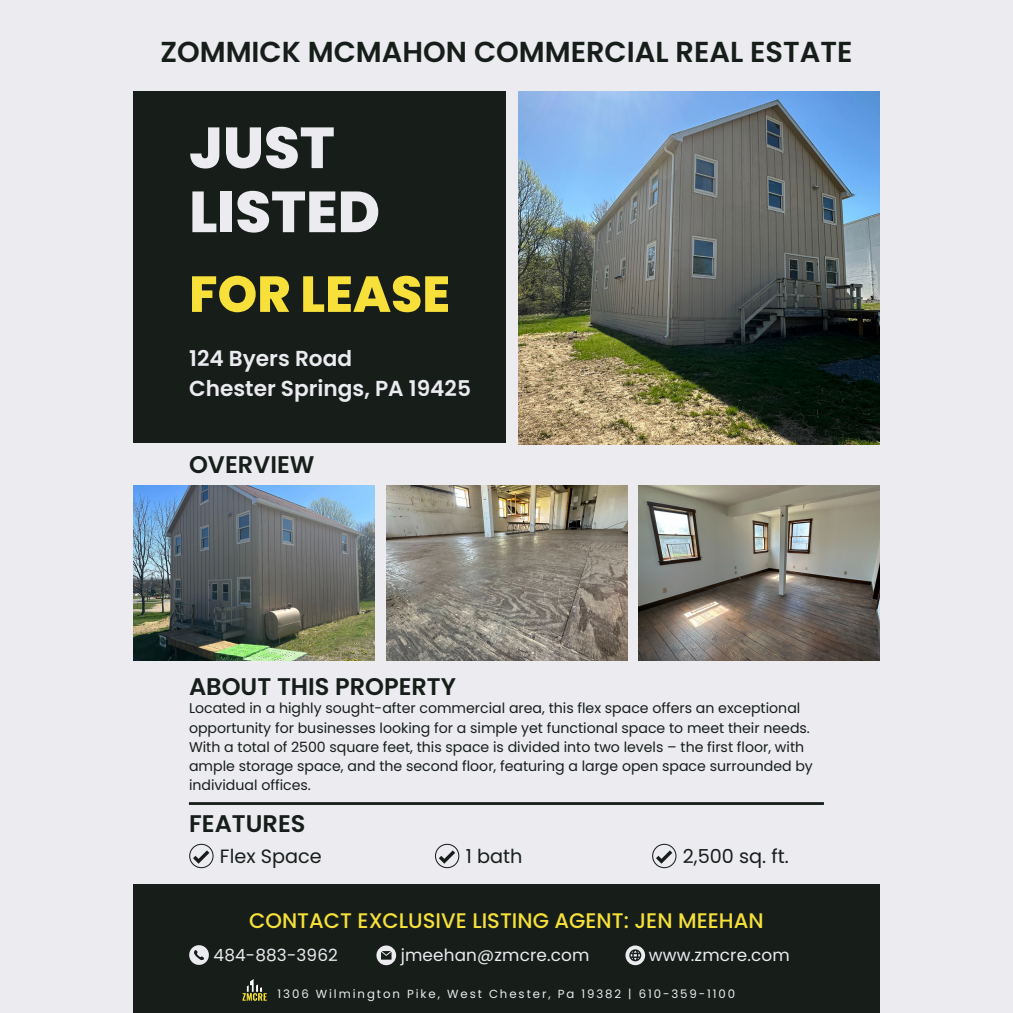
<style>
.page{position:relative;width:1013px;height:1013px;background:#fff}
.page>*{position:absolute;margin:0;border:0;box-sizing:border-box;transform-origin:0 0}
.t1{font:800 57.75px/64px "Poppins";color:#ebebf0}
.t2{font:800 50.5px "Poppins";color:#f6e039}
.t3{font:600 28.88px "Poppins";color:#171e1a}
.t4{font:600 24px "Poppins";color:#171e1a}
.t5{font:600 21.62px/29.8px "Poppins";color:#ebebf0}
.t6{font:500 21.12px "Poppins";color:#f6e039}
.t7{font:19.25px "Poppins";color:#171e1a}
.t8{font:16.88px "Poppins";letter-spacing:.01em;color:#ebebf0}
.t9{font:14.12px/19.1px "Poppins";color:#171e1a}
.t10{font:11.75px "Poppins";letter-spacing:.165em;color:#ebebf0}
</style>
<div class="page">
<div style="left:0;top:0;width:1012px;height:1012px;background:#ebebf0"></div>
<img style="left:518px;top:92px;width:361px;height:352px">
<img style="left:133px;top:485px;width:241px;height:175px">
<img style="left:386px;top:485px;width:241px;height:175px">
<img style="left:638px;top:485px;width:241px;height:175px">
<div style="left:133px;top:92px;width:372px;height:351px;background:#171e1a"></div>
<hr style="left:189px;top:802px;width:635px;height:3px;background:#171e1a">
<svg style="left:189px;top:843px;width:24px;height:25px"></svg>
<svg style="left:435px;top:843px;width:24px;height:25px"></svg>
<svg style="left:652px;top:843px;width:24px;height:25px"></svg>
<div style="left:133px;top:884px;width:746px;height:128px;background:#171e1a"></div>
<svg style="left:376px;top:945px;width:20px;height:20px"></svg>
<svg style="left:189px;top:945px;width:20px;height:19px"></svg>
<svg style="left:625px;top:945px;width:20px;height:20px"></svg>
<img style="left:242px;top:979px;width:25px;height:22px">
<h3 class="t3" style="left:160px;top:32px;width:693px">ZOMMICK MCMAHON COMMERCIAL REAL ESTATE</h3>
<h1 class="t1" style="left:189px;top:116px;width:192px">JUST<br>LISTED</h1>
<h2 class="t2" style="left:189px;top:259px;width:262px">FOR LEASE</h2>
<h3 class="t5" style="left:189px;top:344px;width:283px">124 Byers Road<br>Chester Springs, PA 19425</h3>
<h3 class="t4" style="left:189px;top:447px;width:127px">OVERVIEW</h3>
<h3 class="t4" style="left:189px;top:669px;width:268px">ABOUT THIS PROPERTY</h3>
<p class="t9" style="left:189px;top:699px;width:625px">Located in a highly sought-after commercial area, this flex space offers an exceptional opportunity for businesses looking for a simple yet functional space to meet their needs.<br>With a total of 2500 square feet, this space is divided into two levels – the first floor, with ample storage space, and the second floor, featuring a large open space surrounded by individual offices.</p>
<h3 class="t4" style="left:189px;top:806px;width:118px">FEATURES</h3>
<h3 class="t7" style="left:220px;top:842px;width:103px">Flex Space</h3>
<h3 class="t7" style="left:466px;top:842px;width:58px">1 bath</h3>
<h3 class="t7" style="left:683px;top:842px;width:107px">2,500 sq. ft.</h3>
<h3 class="t6" style="left:249px;top:905px;width:516px">CONTACT EXCLUSIVE LISTING AGENT: JEN MEEHAN</h3>
<p class="t8" style="left:214px;top:943px;width:126px">484-883-3962</p>
<p class="t8" style="left:401px;top:943px;width:190px">jmeehan@zmcre.com</p>
<p class="t8" style="left:649px;top:943px;width:142px">www.zmcre.com</p>
<p class="t10" style="left:277px;top:985px;width:459px">1306 Wilmington Pike, West Chester, Pa 19382 | 610-359-1100</p>
</div>
